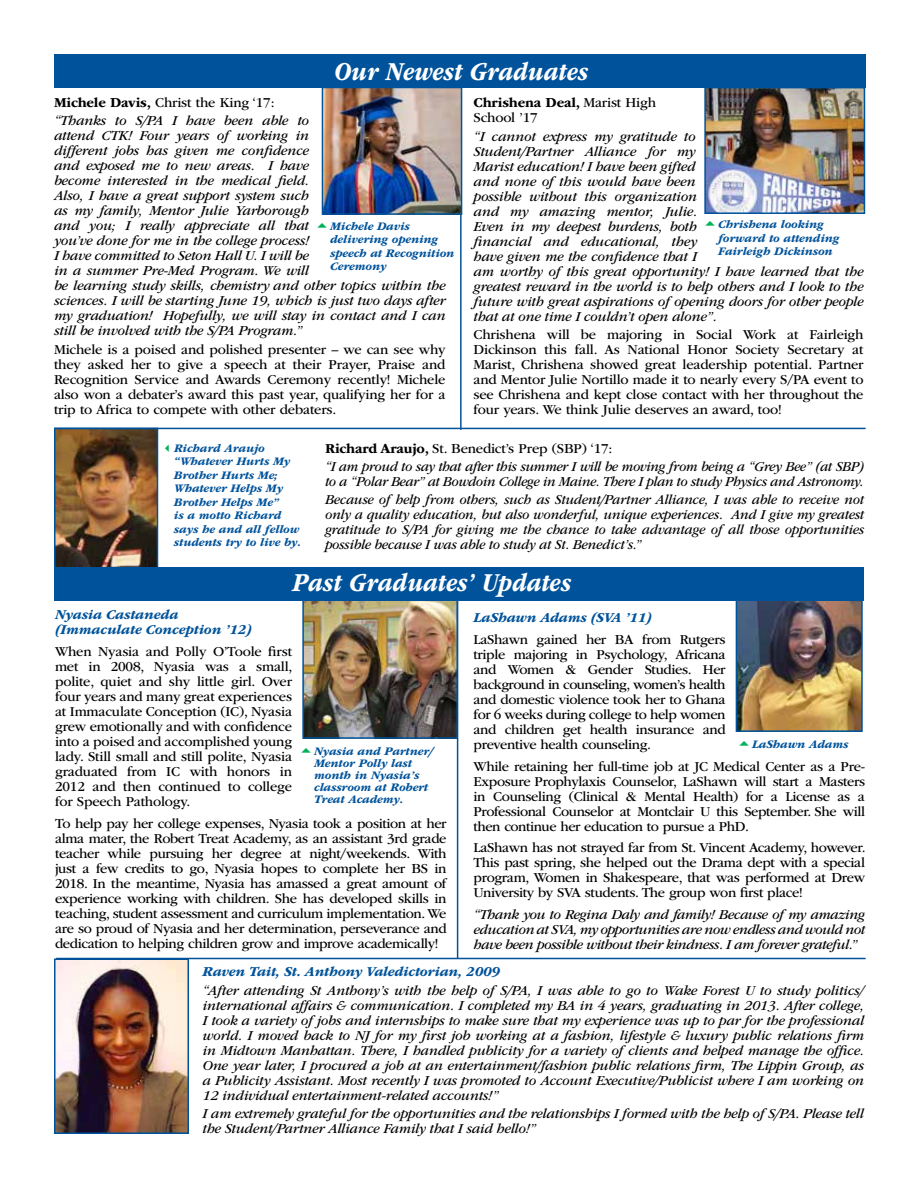
<style>
.page{position:relative;width:918px;height:1188px;background:#fff}
.page>*{position:absolute;margin:0;border:0;box-sizing:border-box;transform-origin:0 0}
.t1{font:italic 700 27px "ITC Garamond Std";color:#fff;scale:.86 1}
.t2{font:14.25px/15px "ITC Garamond Std";letter-spacing:-.025em;color:#000;text-align:justify}
.t3{font:italic 14.25px/15px "ITC Garamond Std";letter-spacing:-.01em;color:#000}
.t4{font:italic 14.25px/15px "ITC Garamond Std";letter-spacing:-.01em;color:#000;scale:.96 1}
.t5{font:italic 700 14.25px/15px "ITC Garamond Std";letter-spacing:-.01em;color:#00539b}
.t6{font:italic 700 12px/13.5px "ITC Garamond Std";letter-spacing:-.01em;color:#00539b}
.s1{font-weight:700;font-style:normal}
.s2{font-style:normal}
.s3{font-weight:700}
.s4{color:#00b259}
</style>
<div class="page">
<hr style="left:460px;top:89px;width:2px;height:341px;background:#00539b">
<hr style="left:457px;top:596px;width:1px;height:362px;background:#00539b">
<img style="left:325px;top:90px;width:134px;height:122px">
<div style="left:322px;top:87px;width:140px;height:128px;border:2px solid #00539b"></div>
<img style="left:707px;top:90px;width:155px;height:121px">
<div style="left:704px;top:87px;width:161px;height:127px;border:2px solid #00539b"></div>
<img style="left:57px;top:431px;width:98px;height:135px">
<div style="left:54px;top:428px;width:104px;height:141px;border:2px solid #00539b"></div>
<img style="left:739px;top:601px;width:121px;height:128px">
<div style="left:736px;top:595px;width:127px;height:137px;border:2px solid #00539b"></div>
<img style="left:305px;top:601px;width:150px;height:135px">
<div style="left:302px;top:594px;width:156px;height:145px;border:2px solid #00539b"></div>
<hr style="left:54px;top:428px;width:812px;height:1px;background:#00539b">
<hr style="left:56px;top:958px;width:810px;height:1px;background:#00539b">
<div style="left:54px;top:54px;width:812px;height:34px;background:#00539b"></div>
<div style="left:54px;top:567px;width:810px;height:34px;background:#00539b"></div>
<img style="left:57px;top:961px;width:129px;height:170px">
<div style="left:54px;top:958px;width:135px;height:176px;border:2px solid #00539b"></div>
<h1 class="t1" style="left:334px;top:56px;width:297px">Our Newest Graduates</h1>
<p class="t3" style="left:54px;top:93px;width:256px;line-height:18.5px"><span class="s1">Michele Davis,</span> <span class="s2">Christ the King ‘17: </span>“Thanks to S/PA I have been able to</p>
<p class="t3" style="left:54px;top:128px;width:393px">attend CTK! Four years of working in<br>different jobs has given me confidence<br>and exposed me to new areas. I have<br>become interested in the medical field.<br>Also, I have a great support system such<br>as my family, Mentor Julie Yarborough<br>and you; I really appreciate all that<br>you’ve done for me in the college process!<br>I have committed to Seton Hall U. I will be<br>in a summer Pre-Med Program. We will<br>be learning study skills, chemistry and other topics within the sciences. I will be starting June 19, which is just two days after my graduation! Hopefully, we will stay in contact and I can still be involved with the S/PA Program.”</p>
<p class="t2" style="left:54px;top:342px;width:393px">Michele is a poised and polished presenter – we can see why they asked her to give a speech at their Prayer, Praise and Recognition Service and Awards Ceremony recently! Michele also won a debater’s award this past year, qualifying her for a trip to Africa to compete with other debaters.</p>
<p class="t2" style="left:474px;top:95px;width:184px"><span class="s3">Chrishena Deal,</span> Marist High<br>School ’17</p>
<p class="t3" style="left:474px;top:129px;width:392px">“I cannot express my gratitude to<br>Student/Partner Alliance for my<br>Marist education! I have been gifted<br>and none of this would have been<br>possible without this organization<br>and my amazing mentor, Julie.<br>Even in my deepest burdens, both<br>financial and educational, they<br>have given me the confidence that I<br>am worthy of this great opportunity! I have learned that the greatest reward in the world is to help others and I look to the future with great aspirations of opening doors for other people that at one time I couldn’t open alone”.</p>
<p class="t2" style="left:474px;top:327px;width:392px">Chrishena will be majoring in Social Work at Fairleigh Dickinson this fall. As National Honor Society Secretary at Marist, Chrishena showed great leadership potential. Partner and Mentor Julie Nortillo made it to nearly every S/PA event to see Chrishena and kept close contact with her throughout the four years. We think Julie deserves an award, too!</p>
<p class="t4" style="left:325px;top:439px;width:563px;line-height:18.3px"><span class="s1">Richard Araujo,</span> <span class="s2">St. Benedict’s Prep (SBP) ‘17:<br></span>“I am proud to say that after this summer I will be moving from being a “Grey Bee” (at SBP)</p>
<p class="t4" style="left:325px;top:472px;width:563px;line-height:18.5px">to a “Polar Bear” at Bowdoin College in Maine. There I plan to study Physics and Astronomy.<br>Because of help from others, such as Student/Partner Alliance, I was able to receive not</p>
<p class="t4" style="left:325px;top:508px;width:563px;text-align:justify">only a quality education, but also wonderful, unique experiences. And I give my greatest gratitude to S/PA for giving me the chance to take advantage of all those opportunities possible because I was able to study at St. Benedict’s.”</p>
<p class="t6" style="left:718px;top:218px;width:123px">Chrishena looking forward to attending<br>Fairleigh Dickinson</p>
<p class="t6" style="left:330px;top:219px;width:126px">Michele Davis delivering opening speech at Recognition<br>Ceremony</p>
<p class="t6" style="left:174px;top:442px;width:128px;text-indent:-12px"><span class="s4">✓</span>Richard Araujo “Whatever Hurts My<br>Brother Hurts Me;<br>Whatever Helps My<br>Brother Helps Me”<br>is a motto Richard says he and all fellow students try to live by.</p>
<h1 class="t1" style="left:293px;top:567px;width:325px">Past Graduates’ Updates</h1>
<p class="t5" style="left:55px;top:607px;width:198px">Nyasia Castaneda (Immaculate Conception ’12)</p>
<p class="t2" style="left:55px;top:644px;width:239px">When Nyasia and Polly O’Toole first met in 2008, Nyasia was a small, polite, quiet and shy little girl. Over four years and many great experiences at Immaculate Conception (IC), Nyasia grew emotionally and with confidence into a poised and accomplished young lady. Still small and still polite, Nyasia graduated from IC with honors in 2012 and then continued to college for Speech Pathology.</p>
<p class="t2" style="left:55px;top:816px;width:393px">To help pay her college expenses, Nyasia took a position at her alma mater, the Robert Treat Academy, as an assistant 3rd grade teacher while pursuing her degree at night/weekends. With just a few credits to go, Nyasia hopes to complete her BS in 2018. In the meantime, Nyasia has amassed a great amount of experience working with children. She has developed skills in teaching, student assessment and curriculum implementation. We are so proud of Nyasia and her determination, perseverance and dedication to helping children grow and improve academically!</p>
<p class="t5" style="left:474px;top:610px;width:180px">LaShawn Adams (SVA ’11)</p>
<p class="t2" style="left:474px;top:632px;width:254px">LaShawn gained her BA from Rutgers triple majoring in Psychology, Africana and Women &amp; Gender Studies. Her background in counseling, women’s health and domestic violence took her to Ghana for 6 weeks during college to help women and children get health insurance and preventive health counseling.</p>
<p class="t2" style="left:474px;top:759px;width:393px">While retaining her full-time job at JC Medical Center as a Pre-Exposure Prophylaxis Counselor, LaShawn will start a Masters in Counseling (Clinical &amp; Mental Health) for a License as a Professional Counselor at Montclair U this September. She will then continue her education to pursue a PhD.</p>
<p class="t2" style="left:474px;top:841px;width:394px">LaShawn has not strayed far from St. Vincent Academy, however.<br>This past spring, she helped out the Drama dept with a special program, Women in Shakespeare, that was performed at Drew University by SVA students. The group won first place!</p>
<p class="t3" style="left:474px;top:907px;width:393px;text-align:justify">“Thank you to Regina Daly and family! Because of my amazing education at SVA, my opportunities are now endless and would not have been possible without their kindness. I am forever grateful.”</p>
<p class="t5" style="left:203px;top:964px;width:299px">Raven Tait, St. Anthony Valedictorian, 2009</p>
<p class="t3" style="left:203px;top:983px;width:663px;text-align:justify">“After attending St Anthony’s with the help of S/PA, I was able to go to Wake Forest U to study politics/ international affairs &amp; communication. I completed my BA in 4 years, graduating in 2013. After college, I took a variety of jobs and internships to make sure that my experience was up to par for the professional world. I moved back to NJ for my first job working at a fashion, lifestyle &amp; luxury public relations firm in Midtown Manhattan. There, I handled publicity for a variety of clients and helped manage the office.<br>One year later, I procured a job at an entertainment/fashion public relations firm, The Lippin Group, as a Publicity Assistant. Most recently I was promoted to Account Executive/Publicist where I am working on 12 individual entertainment-related accounts!”</p>
<p class="t3" style="left:203px;top:1106px;width:663px">I am extremely grateful for the opportunities and the relationships I formed with the help of S/PA. Please tell the Student/Partner Alliance Family that I said hello!”</p>
<p class="t6" style="left:752px;top:738px;width:98px">LaShawn Adams</p>
<p class="t6" style="left:314px;top:745px;width:121px;line-height:12px">Nyasia and Partner/<br>Mentor Polly last month in Nyasia’s classroom at Robert<br>Treat Academy.</p>
</div>
